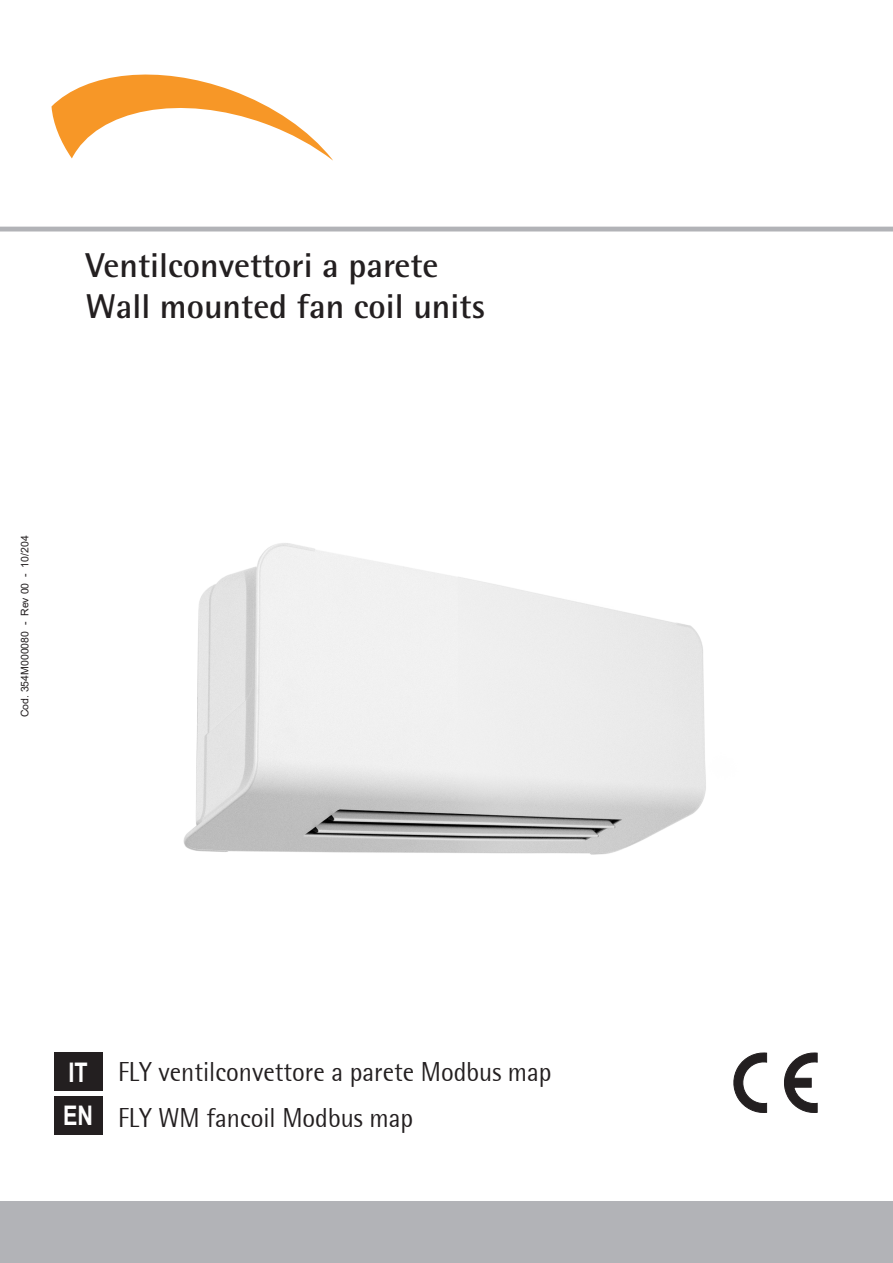
<style>
.page{position:relative;width:893px;height:1263px;background:#fff}
.page>*{position:absolute;margin:0;border:0;box-sizing:border-box;transform-origin:0 0}
.t1{font:700 34.5px/41.4px "Rotis Semi Sans Pro";color:#231f20}
.t2{font:27px/46.3px "Rotis Semi Sans";color:#231f20;scale:.94 1}
.t3{font:10.5px "Arial";color:#231f20}
.s1{font-style:inherit}
.s2{font-family:"Arial";font-weight:700;color:#fff}
</style>
<div class="page">
<svg style="left:52px;top:74px;width:281px;height:87px"></svg>
<hr style="left:0;top:227px;width:893px;height:4px;background:#b2b3b7">
<div style="left:0;top:1201px;width:893px;height:62px;background:#b2b3b7"></div>
<img style="left:183px;top:543px;width:523px;height:312px">
<svg style="left:784px;top:1052px;width:33px;height:61px"></svg>
<svg style="left:733px;top:1052px;width:34px;height:61px"></svg>
<div style="left:54px;top:1053px;width:48px;height:38px;background:#231f20"></div>
<div style="left:54px;top:1096px;width:48px;height:38px;background:#231f20"></div>
<p class="t1" style="left:86px;top:244px;width:401px">Ventilconvettori a parete<br>Wall mounted fan coil units</p>
<p class="t3" style="left:18px;top:717px;width:183px;rotate:-90deg">Cod. <span class="s1">354M000080</span> - Rev 00 - 10/204</p>
<p class="t2" style="left:63px;top:1048px;width:521px"><span class="s2">IT</span> FLY ventilconvettore a parete Modbus map<br><span class="s2">EN</span> FLY WM fancoil Modbus map</p>
</div>
